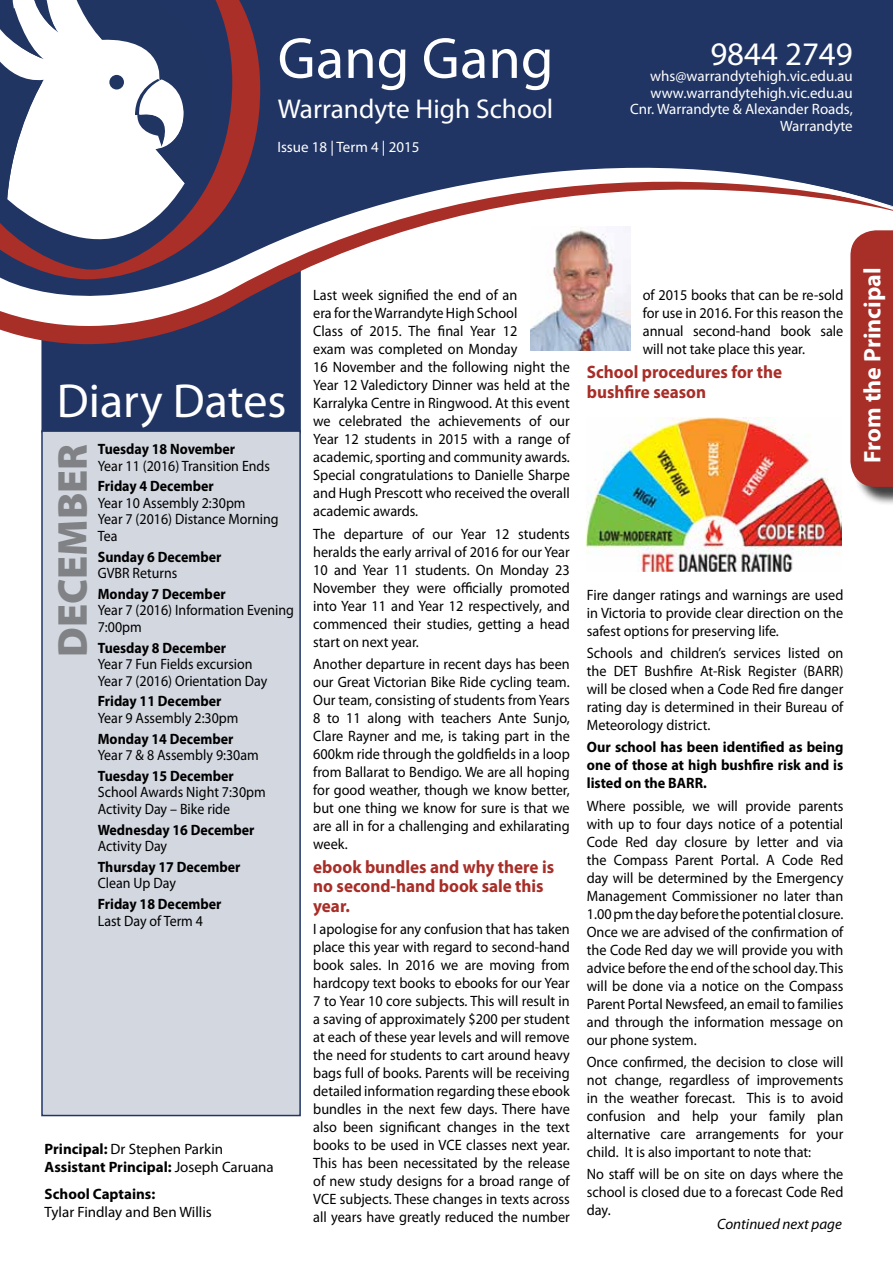
<style>
.page{position:relative;width:893px;height:1263px;background:#fff}
.page>*{position:absolute;margin:0;border:0;box-sizing:border-box;transform-origin:0 0}
.t1{font:58.5px "Myriad Pro";color:#fff}
.t2{font:48px "Myriad Pro";color:#fff}
.t3{font:900 42px "Myriad Pro";color:#808285}
.t4{font:33px "Myriad Pro";color:#fff}
.t5{font:27.3px "Myriad Pro";color:#fff}
.t6{font:700 24px "Myriad Pro";color:#fff}
.t7{font:700 18px/19.5px "Myriad Pro";color:#a82e28;scale:.95 1}
.t8{font:15px/18px "Myriad Pro";color:#000;text-align:justify;scale:.95 1}
.t9{font:15px/16.5px "Myriad Pro";color:#000;scale:.93 1}
.t10{font:700 15px "Myriad Pro";color:#000;scale:.93 1}
.t11{font:15px/16.5px "Myriad Pro";color:#fff;text-align:right}
.t12{font:700 15px/18px "Myriad Pro";color:#000;text-align:justify;scale:.95 1}
.t13{font:700 15px/18px "Myriad Pro";color:#000}
.t14{font:15px "Myriad Pro";color:#000}
.t15{font:italic 15px "Myriad Pro";color:#000}
.s1{font-weight:400}
</style>
<div class="page">
<div style="left:41px;top:375px;width:260px;height:55px;background:#213564"></div>
<div style="left:41px;top:358px;width:260px;height:17px;background:#213564"></div>
<div style="left:41px;top:0;width:852px;height:358px;background:#213564"></div>
<svg style="left:0;top:0;width:260px;height:107px"></svg>
<svg style="left:70px;top:0;width:142px;height:109px"></svg>
<svg style="left:0;top:109px;width:893px;height:248px"></svg>
<div style="left:41px;top:430px;width:260px;height:686px;background:#d3d7e0;border:2px solid #213564"></div>
<div style="left:853px;top:233px;width:40px;height:273px;background:#000;opacity:.75"></div>
<div style="left:850px;top:230px;width:43px;height:257px;background:#a82e28"></div>
<img style="left:530px;top:226px;width:100px;height:125px">
<img style="left:587px;top:418px;width:255px;height:154px">
<h1 class="t1" style="left:278px;top:22px;width:277px">Gang Gang</h1>
<h3 class="t5" style="left:278px;top:92px;width:277px">Warrandyte High School</h3>
<p class="t11" style="left:277px;top:138px;width:144px">Issue 18 | Term 4 | 2015</p>
<h3 class="t4" style="left:710px;top:34px;width:144px">9844 2749</h3>
<p class="t11" style="left:630px;top:68px;width:224px">whs@warrandytehigh.vic.edu.au www.warrandytehigh.vic.edu.au<br>Cnr. Warrandyte &amp; Alexander Roads,<br>Warrandyte</p>
<h2 class="t2" style="left:57px;top:371px;width:231px">Diary Dates</h2>
<p class="t10" style="left:98px;top:439px;width:149px">Tuesday 18 November</p>
<p class="t9" style="left:98px;top:457px;width:187px">Year 11 (2016) Transition Ends</p>
<p class="t10" style="left:98px;top:477px;width:126px">Friday 4 December</p>
<p class="t9" style="left:98px;top:494px;width:196px">Year 10 Assembly 2:30pm<br>Year 7 (2016) Distance Morning<br>Tea</p>
<p class="t10" style="left:98px;top:547px;width:134px">Sunday 6 December</p>
<p class="t9" style="left:98px;top:565px;width:87px">GVBR Returns</p>
<p class="t10" style="left:98px;top:584px;width:139px">Monday 7 December</p>
<p class="t9" style="left:98px;top:602px;width:212px">Year 7 (2016) Information Evening<br>7:00pm</p>
<p class="t10" style="left:98px;top:638px;width:139px">Tuesday 8 December</p>
<p class="t9" style="left:98px;top:656px;width:184px">Year 7 Fun Fields excursion<br>Year 7 (2016) Orientation Day</p>
<p class="t10" style="left:98px;top:692px;width:135px">Friday 11 December</p>
<p class="t9" style="left:98px;top:709px;width:153px">Year 9 Assembly 2:30pm</p>
<p class="t10" style="left:98px;top:729px;width:147px">Monday 14 December</p>
<p class="t9" style="left:98px;top:747px;width:175px">Year 7 &amp; 8 Assembly 9:30am</p>
<p class="t10" style="left:98px;top:766px;width:148px">Tuesday 15 December</p>
<p class="t9" style="left:98px;top:784px;width:182px">School Awards Night 7:30pm<br>Activity Day – Bike ride</p>
<p class="t10" style="left:98px;top:820px;width:170px">Wednesday 16 December</p>
<p class="t9" style="left:98px;top:838px;width:76px">Activity Day</p>
<p class="t10" style="left:98px;top:857px;width:155px">Thursday 17 December</p>
<p class="t9" style="left:98px;top:875px;width:86px">Clean Up Day</p>
<p class="t10" style="left:98px;top:894px;width:135px">Friday 18 December</p>
<p class="t9" style="left:98px;top:912px;width:115px">Last Day of Term 4</p>
<h3 class="t3" style="left:49px;top:657px;width:215px;rotate:-90deg">DECEMBER</h3>
<p class="t13" style="left:45px;top:1139px;width:231px">Principal: <span class="s1">Dr Stephen Parkin<br></span>Assistant Principal: <span class="s1">Joseph Caruana</span></p>
<p class="t13" style="left:45px;top:1184px;width:112px">School Captains:</p>
<p class="t14" style="left:45px;top:1202px;width:169px">Tylar Findlay and Ben Willis</p>
<p class="t8" style="left:313px;top:286px;width:272px;text-align:left">Last week signified the end of an<br>era for the Warrandyte High School<br>Class of 2015. The final Year 12<br>exam was completed on Monday<br>16 November and the following night the Year 12 Valedictory Dinner was held at the Karralyka Centre in Ringwood. At this event we celebrated the achievements of our Year 12 students in 2015 with a range of academic, sporting and community awards.<br>Special congratulations to Danielle Sharpe and Hugh Prescott who received the overall academic awards.</p>
<p class="t8" style="left:313px;top:524px;width:272px">The departure of our Year 12 students heralds the early arrival of 2016 for our Year 10 and Year 11 students. On Monday 23<br>November they were officially promoted into Year 11 and Year 12 respectively, and commenced their studies, getting a head start on next year.</p>
<p class="t8" style="left:313px;top:654px;width:272px">Another departure in recent days has been our Great Victorian Bike Ride cycling team.<br>Our team, consisting of students from Years 8 to 11 along with teachers Ante Sunjo, Clare Rayner and me, is taking part in the 600km ride through the goldfields in a loop from Ballarat to Bendigo. We are all hoping for good weather, though we know better, but one thing we know for sure is that we are all in for a challenging and exhilarating week.</p>
<p class="t7" style="left:313px;top:856px;width:255px">ebook bundles and why there is no second-hand book sale this year.</p>
<p class="t8" style="left:313px;top:919px;width:272px">I apologise for any confusion that has taken place this year with regard to second-hand book sales. In 2016 we are moving from hardcopy text books to ebooks for our Year 7 to Year 10 core subjects. This will result in a saving of approximately $200 per student at each of these year levels and will remove the need for students to cart around heavy bags full of books. Parents will be receiving detailed information regarding these ebook bundles in the next few days. There have also been significant changes in the text books to be used in VCE classes next year.<br>This has been necessitated by the release of new study designs for a broad range of VCE subjects. These changes in texts across all years have greatly reduced the number</p>
<p class="t8" style="left:643px;top:286px;width:213px">of 2015 books that can be re-sold for use in 2016. For this reason the annual second-hand book sale will not take place this year.</p>
<p class="t7" style="left:587px;top:362px;width:207px">School procedures for the bushfire season</p>
<p class="t8" style="left:587px;top:585px;width:272px">Fire danger ratings and warnings are used in Victoria to provide clear direction on the safest options for preserving life.</p>
<p class="t8" style="left:587px;top:644px;width:272px">Schools and children’s services listed on the DET Bushfire At-Risk Register (BARR) will be closed when a Code Red fire danger rating day is determined in their Bureau of Meteorology district.</p>
<p class="t12" style="left:587px;top:738px;width:272px">Our school has been identified as being one of those at high bushfire risk and is listed on the BARR.</p>
<p class="t8" style="left:587px;top:796px;width:272px">Where possible, we will provide parents with up to four days notice of a potential Code Red day closure by letter and via the Compass Parent Portal. A Code Red day will be determined by the Emergency Management Commissioner no later than 1.00 pm the day before the potential closure.<br>Once we are advised of the confirmation of the Code Red day we will provide you with advice before the end of the school day. This will be done via a notice on the Compass Parent Portal Newsfeed, an email to families and through the information message on our phone system.</p>
<p class="t8" style="left:587px;top:1052px;width:272px">Once confirmed, the decision to close will not change, regardless of improvements in the weather forecast. This is to avoid confusion and help your family plan alternative care arrangements for your child. It is also important to note that:</p>
<p class="t8" style="left:587px;top:1165px;width:272px">No staff will be on site on days where the school is closed due to a forecast Code Red day.</p>
<p class="t15" style="left:717px;top:1214px;width:126px">Continued next page</p>
<h3 class="t6" style="left:857px;top:463px;width:197px;rotate:-90deg">From the Principal</h3>
</div>
